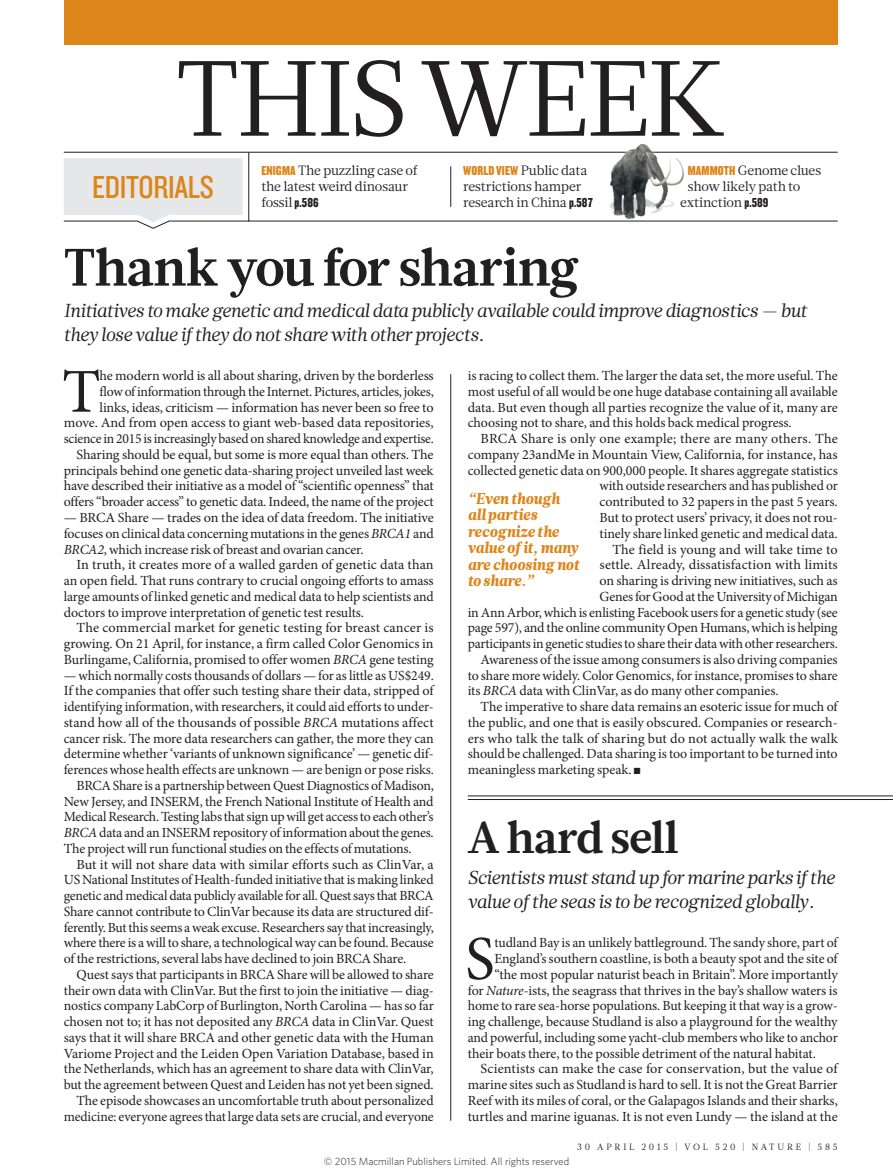
<style>
.page{position:relative;width:893px;height:1174px;background:#fff}
.page>*{position:absolute;margin:0;border:0;box-sizing:border-box;transform-origin:0 0}
.t1{font:106.5px "Glosa Math";letter-spacing:-.025em;color:#231f20}
.BODY_DROP_CAP{font:62.4px "Minion Pro";color:#231f20}
.EDITORIAL_HEAD_35{font:700 52.5px "Glosa Math";letter-spacing:-.01em;color:#231f20}
.EDITORIAL_HEAD_30{font:700 45px "Glosa Math";letter-spacing:-.015em;color:#231f20}
.t2{font:33px "Knockout 29 Junior Ltweight";letter-spacing:-.01em;color:#dd8519}
.INTRO{font:italic 18.75px/23.7px "Glosa Math";color:#231f20}
.PULL_QUOTE{font:italic 900 15.75px/16.5px "Glosa Math";letter-spacing:-.005em;color:#dd8519;scale:.95 1}
.BODY_INDENT{font:13.95px/15.8px "Minion Pro";letter-spacing:-.01em;color:#231f20;text-align:justify}
.BODY_DROP_CAP-2{font:13.95px/15.8px "Minion Pro";letter-spacing:-.01em;color:#231f20;text-align:right}
.MINI_TOC_TEXT{font:13.5px/15.8px "Glosa Math";letter-spacing:-.01em;color:#231f20}
.t3{font:300 10.5px "Whitney";color:#231f20}
.t4{font:9px "Glosa Math";letter-spacing:.3em;color:#231f20}
.s1{font-family:"Knockout 69 Full Liteweight";color:#dd8519}
.s2{font-family:"Knockout 69 Full Liteweight"}
.s3{font-style:italic}
</style>
<div class="page">
<hr style="left:64px;top:152px;width:774px;height:1px;background:#231f20">
<img style="left:588px;top:143px;width:108px;height:76px">
<div style="left:64px;top:0;width:774px;height:45px;background:#dd8519"></div>
<hr style="left:450px;top:374px;width:1px;height:746px;background:#231f20">
<hr style="left:249px;top:221px;width:589px;height:1px;background:#231f20">
<hr style="left:450px;top:166px;width:1px;height:41px;background:#231f20">
<svg style="left:63px;top:152px;width:186px;height:77px"></svg>
<hr style="left:468px;top:795px;width:425px;height:1px;background:#231f20">
<hr style="left:468px;top:799px;width:425px;height:1px;background:#231f20">
<h1 class="t1" style="left:176px;top:29px;width:552px">THIS WEEK</h1>
<p class="t2" style="left:92px;top:166px;width:123px">EDITORIALS</p>
<p class="MINI_TOC_TEXT" style="left:261px;top:163px;width:158px"><span class="s1">ENIGMA</span> The puzzling case of the latest weird dinosaur fossil <span class="s2">p.586</span></p>
<p class="MINI_TOC_TEXT" style="left:463px;top:163px;width:131px"><span class="s1">WORLD VIEW</span> Public data restrictions hamper research in China <span class="s2">p.587</span></p>
<p class="MINI_TOC_TEXT" style="left:688px;top:163px;width:135px"><span class="s1">MAMMOTH</span> Genome clues</p>
<p class="MINI_TOC_TEXT" style="left:688px;top:179px;width:114px">show likely path to</p>
<p class="MINI_TOC_TEXT" style="left:680px;top:194px;width:90px">extinction <span class="s2">p.589</span></p>
<p class="EDITORIAL_HEAD_35" style="left:64px;top:233px;width:516px">Thank you for sharing</p>
<p class="INTRO" style="left:64px;top:299px;width:745px">Initiatives to make genetic and medical data publicly available could improve diagnostics — but they lose value if they do not share with other projects.</p>
<p class="BODY_INDENT" style="left:468px;top:368px;width:371px">is racing to collect them. The larger the data set, the more useful. The most useful of all would be one huge database containing all available data. But even though all parties recognize the value of it, many are choosing not to share, and this holds back medical progress.</p>
<p class="BODY_INDENT" style="left:468px;top:431px;width:372px;text-align:right">BRCA Share is only one example; there are many others. The company 23andMe in Mountain View, California, for instance, has collected genetic data on 900,000 people. It shares aggregate statistics with outside researchers and has published or<br>contributed to 32 papers in the past 5 years.<br>But to protect users’ privacy, it does not rou-<br>tinely share linked genetic and medical data.</p>
<p class="BODY_INDENT" style="left:468px;top:541px;width:372px;text-align:right">The field is young and will take time to<br>settle. Already, dissatisfaction with limits<br>on sharing is driving new initiatives, such as<br>Genes for Good at the University of Michigan<br>in Ann Arbor, which is enlisting Facebook users for a genetic study (see page 597), and the online community Open Humans, which is helping participants in genetic studies to share their data with other researchers.</p>
<p class="BODY_INDENT" style="left:468px;top:651px;width:372px;text-indent:13px">Awareness of the issue among consumers is also driving companies to share more widely. Color Genomics, for instance, promises to share its <span class="s3">BRCA</span> data with ClinVar, as do many other companies.</p>
<p class="BODY_INDENT" style="left:468px;top:699px;width:371px;text-indent:13px">The imperative to share data remains an esoteric issue for much of the public, and one that is easily obscured. Companies or research&shy;ers who talk the talk of sharing but do not actually walk the walk should be challenged. Data sharing is too important to be turned into meaningless marketing speak. ■</p>
<p class="BODY_DROP_CAP" style="left:62px;top:350px;width:40px">T</p>
<p class="BODY_DROP_CAP-2" style="left:64px;top:368px;width:372px">he modern world is all about sharing, driven by the borderless<br>flow of information through the Internet. Pictures, articles, jokes,<br>links, ideas, criticism — information has never been so free to move. And from open access to giant web-based data repositories, science in 2015 is increasingly based on shared knowledge and expertise.</p>
<p class="BODY_INDENT" style="left:64px;top:447px;width:371px;text-indent:13px">Sharing should be equal, but some is more equal than others. The principals behind one genetic data-sharing project unveiled last week have described their initiative as a model of “scientific openness” that offers “broader access” to genetic data. Indeed, the name of the project</p>
<p class="BODY_INDENT" style="left:64px;top:510px;width:371px">— BRCA Share — trades on the idea of data freedom. The initiative focuses on clinical data concerning mutations in the genes <span class="s3">BRCA1</span> and <span class="s3">BRCA2</span>, which increase risk of breast and ovarian cancer.</p>
<p class="BODY_INDENT" style="left:64px;top:557px;width:372px;text-indent:13px">In truth, it creates more of a walled garden of genetic data than an open field. That runs contrary to crucial ongoing efforts to amass large amounts of linked genetic and medical data to help scientists and doctors to improve interpretation of genetic test results.</p>
<p class="BODY_INDENT" style="left:64px;top:620px;width:371px;text-indent:13px">The commercial market for genetic testing for breast cancer is growing. On 21 April, for instance, a firm called Color Genomics in Burlingame, California, promised to offer women <span class="s3">BRCA</span> gene testing</p>
<p class="BODY_INDENT" style="left:64px;top:667px;width:372px">— which normally costs thousands of dollars — for as little as US$249.<br>If the companies that offer such testing share their data, stripped of identifying information, with researchers, it could aid efforts to under&shy;stand how all of the thousands of possible <span class="s3">BRCA</span> mutations affect cancer risk. The more data researchers can gather, the more they can determine whether ‘variants of unknown significance’ — genetic dif&shy;ferences whose health effects are unknown — are benign or pose risks.</p>
<p class="BODY_INDENT" style="left:64px;top:777px;width:372px;text-indent:13px">BRCA Share is a partnership between Quest Diagnostics of Madison, New Jersey, and INSERM, the French National Institute of Health and Medical Research. Testing labs that sign up will get access to each other’s <span class="s3">BRCA</span> data and an INSERM repository of information about the genes.<br>The project will run functional studies on the effects of mutations.</p>
<p class="BODY_INDENT" style="left:64px;top:856px;width:372px;text-indent:13px">But it will not share data with similar efforts such as ClinVar, a US National Institutes of Health-funded initiative that is making linked genetic and medical data publicly available for all. Quest says that BRCA Share cannot contribute to ClinVar because its data are structured dif&shy;ferently. But this seems a weak excuse. Researchers say that increasingly, where there is a will to share, a technological way can be found. Because of the restrictions, several labs have declined to join BRCA Share.</p>
<p class="BODY_INDENT" style="left:64px;top:966px;width:372px;text-indent:13px">Quest says that participants in BRCA Share will be allowed to share their own data with ClinVar. But the first to join the initiative — diag&shy;nostics company LabCorp of Burlington, North Carolina — has so far chosen not to; it has not deposited any <span class="s3">BRCA</span> data in ClinVar. Quest says that it will share BRCA and other genetic data with the Human Variome Project and the Leiden Open Variation Database, based in the Netherlands, which has an agreement to share data with ClinVar, but the agreement between Quest and Leiden has not yet been signed.</p>
<p class="BODY_INDENT" style="left:64px;top:1092px;width:371px;text-align:right">The episode showcases an uncomfortable truth about personalized medicine: everyone agrees that large data sets are crucial, and everyone</p>
<p class="PULL_QUOTE" style="left:468px;top:490px;width:119px">“Even though all parties recognize the value of it, many are choosing not to share.”</p>
<p class="EDITORIAL_HEAD_30" style="left:468px;top:807px;width:212px">A hard sell</p>
<p class="INTRO" style="left:468px;top:866px;width:369px">Scientists must stand up for marine parks if the value of the seas is to be recognized globally.</p>
<p class="BODY_DROP_CAP" style="left:465px;top:917px;width:31px">S</p>
<p class="BODY_DROP_CAP-2" style="left:494px;top:935px;width:345px">tudland Bay is an unlikely battleground. The sandy shore, part of</p>
<p class="BODY_DROP_CAP-2" style="left:494px;top:951px;width:345px">England’s southern coastline, is both a beauty spot and the site of</p>
<p class="BODY_DROP_CAP-2" style="left:494px;top:966px;width:345px">“the most popular naturist beach in Britain”. More importantly</p>
<p class="BODY_DROP_CAP-2" style="left:468px;top:982px;width:371px">for <span class="s3">Nature</span>-ists, the seagrass that thrives in the bay’s shallow waters is</p>
<p class="BODY_DROP_CAP-2" style="left:468px;top:998px;width:371px">home to rare sea-horse populations. But keeping it that way is a grow-</p>
<p class="BODY_DROP_CAP-2" style="left:468px;top:1014px;width:371px">ing challenge, because Studland is also a playground for the wealthy</p>
<p class="BODY_DROP_CAP-2" style="left:468px;top:1029px;width:372px">and powerful, including some yacht-club members who like to anchor</p>
<p class="BODY_DROP_CAP-2" style="left:468px;top:1045px;width:350px">their boats there, to the possible detriment of the natural habitat.</p>
<p class="BODY_INDENT" style="left:468px;top:1061px;width:372px;text-indent:13px">Scientists can make the case for conservation, but the value of marine sites such as Studland is hard to sell. It is not the Great Barrier Reef with its miles of coral, or the Galapagos Islands and their sharks, turtles and marine iguanas. It is not even Lundy — the island at the</p>
<p class="t4" style="left:577px;top:1141px;width:262px">30 APRIL 2015 | VOL 520 | NATURE | 585</p>
<p class="t3" style="left:324px;top:1154px;width:247px">© 2015 Macmillan Publishers Limited. All rights reserved</p>
</div>
